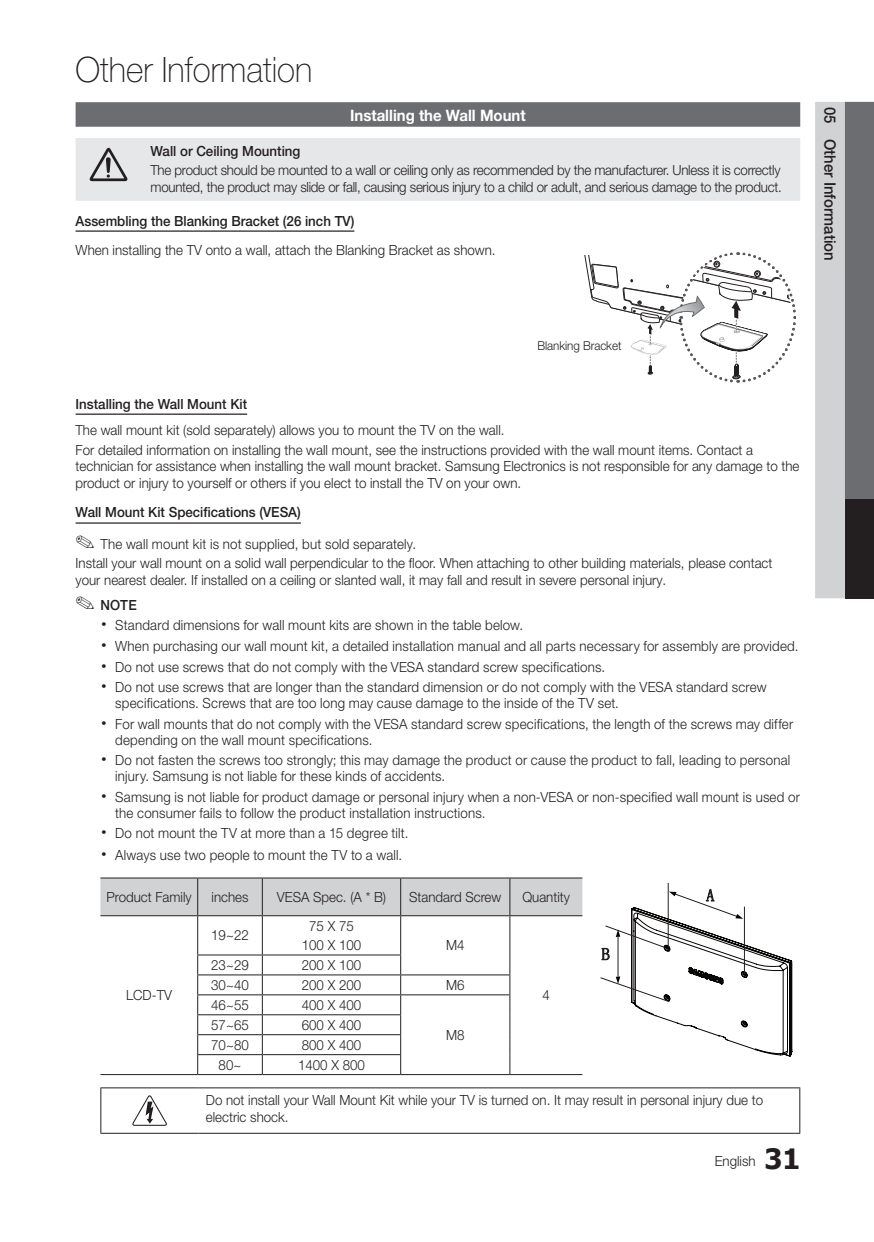
<style>
.page{position:relative;width:874px;height:1242px;background:#fff}
.page>*{position:absolute;margin:0;border:0;box-sizing:border-box;transform-origin:0 0}
.Title_1_big{font:100 35px "Helvetica Neue LT Pro";color:#231f20;scale:.95 1}
.Page_Num_R{font:700 28px "Tahoma";color:#231f20}
.Title_2_Line{font:700 15.75px "Helvetica Neue LT Pro";color:#fff;scale:.95 1}
.L_navi{font:500 15.75px "Helvetica Neue LT Pro";color:#231f20;scale:.95 1}
.Note_0_1{font:300 14px/15.8px "Helvetica Neue LT Pro";letter-spacing:.015em;color:#231f20;scale:.95 1}
.Body{font:300 14px/16.8px "Helvetica Neue LT Pro";color:#231f20;scale:.95 1}
._10_Body_basic{font:300 14px/16.8px "Helvetica Neue";letter-spacing:-.02em;color:#231f20;scale:.95 1}
.Ta_c{font:300 14px "Helvetica Neue LT Pro";color:#231f20;scale:.95 1}
.Body_line_0{font:500 14px "Helvetica Neue LT Pro";color:#231f20;scale:.95 1}
.Note_0{font:300 14px "Helvetica Neue LT Pro";letter-spacing:.015em;color:#231f20;scale:.95 1}
._10_Body_basic-2{font:500 14px "Helvetica Neue";color:#231f20;scale:.95 1}
.L_btm_R{font:300 14px "Helvetica Neue LT Pro";color:#231f20;scale:.95 1}
.Note_0-2{font:500 14px "Helvetica Neue LT Pro";color:#231f20;scale:.95 1}
.t1{font:300 12.25px "Helvetica Neue LT Pro";letter-spacing:-.005em;color:#231f20;scale:.95 1}
</style>
<div class="page">
<svg style="left:815px;top:102px;width:59px;height:496px;background:#a4a5a8"></svg>
<div style="left:844px;top:499px;width:30px;height:99px;background:#231f20"></div>
<div style="left:76px;top:102px;width:724px;height:25px;background:#6c6d70"></div>
<hr style="left:76px;top:230px;width:278px;height:2px;background:#231f20">
<hr style="left:76px;top:413px;width:171px;height:1px;background:#231f20">
<hr style="left:76px;top:522px;width:225px;height:1px;background:#231f20">
<div style="left:76px;top:138px;width:724px;height:63px;background:#e6e7e9"></div>
<svg style="left:89px;top:147px;width:39px;height:34px"></svg>
<svg style="left:584px;top:252px;width:211px;height:130px"></svg>
<div style="left:536px;top:339px;width:85px;height:14px;background:#fff"></div>
<div style="left:100px;top:878px;width:482px;height:37px;background:#d1d2d4"></div>
<hr style="left:100px;top:877px;width:98px;height:1px;background:#231f20">
<hr style="left:198px;top:877px;width:64px;height:1px;background:#231f20">
<hr style="left:197px;top:878px;width:1px;height:37px;background:#231f20">
<hr style="left:262px;top:877px;width:138px;height:1px;background:#231f20">
<hr style="left:262px;top:878px;width:1px;height:37px;background:#231f20">
<hr style="left:400px;top:877px;width:110px;height:1px;background:#231f20">
<hr style="left:400px;top:878px;width:1px;height:37px;background:#231f20">
<hr style="left:510px;top:877px;width:72px;height:1px;background:#231f20">
<hr style="left:509px;top:878px;width:1px;height:37px;background:#231f20">
<hr style="left:100px;top:915px;width:98px;height:1px;background:#231f20">
<hr style="left:100px;top:1073px;width:98px;height:1px;background:#231f20">
<hr style="left:198px;top:915px;width:64px;height:1px;background:#231f20">
<hr style="left:197px;top:915px;width:1px;height:39px;background:#231f20">
<hr style="left:262px;top:915px;width:138px;height:1px;background:#231f20">
<hr style="left:262px;top:915px;width:1px;height:39px;background:#231f20">
<hr style="left:400px;top:915px;width:110px;height:1px;background:#231f20">
<hr style="left:400px;top:915px;width:1px;height:39px;background:#231f20">
<hr style="left:510px;top:915px;width:72px;height:1px;background:#231f20">
<hr style="left:509px;top:915px;width:1px;height:39px;background:#231f20">
<hr style="left:510px;top:1073px;width:72px;height:1px;background:#231f20">
<hr style="left:197px;top:954px;width:65px;height:1px;background:#231f20">
<hr style="left:262px;top:954px;width:139px;height:1px;background:#231f20">
<hr style="left:197px;top:974px;width:65px;height:1px;background:#231f20">
<hr style="left:262px;top:974px;width:138px;height:1px;background:#231f20">
<hr style="left:400px;top:974px;width:110px;height:1px;background:#231f20">
<hr style="left:197px;top:994px;width:65px;height:1px;background:#231f20">
<hr style="left:262px;top:994px;width:138px;height:1px;background:#231f20">
<hr style="left:400px;top:994px;width:110px;height:1px;background:#231f20">
<svg style="left:509px;top:954px;width:1px;height:119px"></svg>
<hr style="left:400px;top:1073px;width:110px;height:1px;background:#231f20">
<hr style="left:197px;top:1014px;width:65px;height:1px;background:#231f20">
<hr style="left:262px;top:1014px;width:139px;height:1px;background:#231f20">
<hr style="left:197px;top:1033px;width:65px;height:1px;background:#231f20">
<hr style="left:262px;top:1033px;width:139px;height:1px;background:#231f20">
<hr style="left:197px;top:1053px;width:65px;height:1px;background:#231f20">
<svg style="left:197px;top:955px;width:1px;height:118px"></svg>
<hr style="left:198px;top:1073px;width:64px;height:1px;background:#231f20">
<hr style="left:262px;top:1053px;width:139px;height:1px;background:#231f20">
<svg style="left:262px;top:955px;width:1px;height:118px"></svg>
<svg style="left:400px;top:955px;width:1px;height:118px"></svg>
<hr style="left:262px;top:1073px;width:138px;height:1px;background:#231f20">
<svg style="left:600px;top:883px;width:192px;height:173px"></svg>
<hr style="left:100px;top:1087px;width:98px;height:1px;background:#231f20">
<hr style="left:100px;top:1087px;width:1px;height:45px;background:#231f20">
<hr style="left:100px;top:1132px;width:98px;height:1px;background:#231f20">
<hr style="left:198px;top:1087px;width:602px;height:1px;background:#231f20">
<hr style="left:799px;top:1087px;width:1px;height:45px;background:#231f20">
<hr style="left:198px;top:1132px;width:602px;height:1px;background:#231f20">
<svg style="left:132px;top:1095px;width:35px;height:30px"></svg>
<p class="Title_1_big" style="left:76px;top:49px;width:251px">Other Information</p>
<p class="Title_2_Line" style="left:350px;top:105px;width:186px">Installing the Wall Mount</p>
<p class="_10_Body_basic-2" style="left:150px;top:143px;width:159px">Wall or Ceiling Mounting</p>
<p class="_10_Body_basic" style="left:150px;top:162px;width:666px">The product should be mounted to a wall or ceiling only as recommended by the manufacturer. Unless it is correctly mounted, the product may slide or fall, causing serious injury to a child or adult, and serious damage to the product.</p>
<p class="Body_line_0" style="left:76px;top:212px;width:295px">Assembling the Blanking Bracket (26 inch TV)</p>
<p class="Body" style="left:76px;top:242px;width:443px">When installing the TV onto a wall, attach the Blanking Bracket as shown.</p>
<p class="L_navi" style="left:839px;top:107px;width:19px;rotate:90deg">05</p>
<p class="L_navi" style="left:839px;top:139px;width:130px;rotate:90deg">Other Information</p>
<p class="t1" style="left:537px;top:338px;width:90px">Blanking Bracket</p>
<p class="Body_line_0" style="left:76px;top:395px;width:182px">Installing the Wall Mount Kit</p>
<p class="Body" style="left:76px;top:421px;width:453px">The wall mount kit (sold separately) allows you to mount the TV on the wall.</p>
<p class="Body" style="left:76px;top:441px;width:763px">For detailed information on installing the wall mount, see the instructions provided with the wall mount items. Contact a technician for assistance when installing the wall mount bracket. Samsung Electronics is not responsible for any damage to the product or injury to yourself or others if you elect to install the TV on your own.</p>
<p class="Body_line_0" style="left:76px;top:504px;width:239px">Wall Mount Kit Specifications (VESA)</p>
<p class="Note_0" style="left:76px;top:535px;width:360px">✎ The wall mount kit is not supplied, but sold separately.</p>
<p class="Body" style="left:76px;top:554px;width:735px">Install your wall mount on a solid wall perpendicular to the floor. When attaching to other building materials, please contact your nearest dealer. If installed on a ceiling or slanted wall, it may fall and result in severe personal injury.</p>
<p class="Note_0-2" style="left:76px;top:596px;width:66px">✎ NOTE</p>
<p class="Note_0_1" style="left:115px;top:617px;width:431px">Standard dimensions for wall mount kits are shown in the table below.</p>
<p class="Note_0_1" style="left:115px;top:637px;width:720px">When purchasing our wall mount kit, a detailed installation manual and all parts necessary for assembly are provided.</p>
<p class="Note_0_1" style="left:115px;top:658px;width:517px">Do not use screws that do not comply with the VESA standard screw specifications.</p>
<p class="Note_0_1" style="left:115px;top:679px;width:687px">Do not use screws that are longer than the standard dimension or do not comply with the VESA standard screw specifications. Screws that are too long may cause damage to the inside of the TV set.</p>
<p class="Note_0_1" style="left:115px;top:715px;width:715px">For wall mounts that do not comply with the VESA standard screw specifications, the length of the screws may differ depending on the wall mount specifications.</p>
<p class="Note_0_1" style="left:115px;top:752px;width:712px">Do not fasten the screws too strongly; this may damage the product or cause the product to fall, leading to personal injury. Samsung is not liable for these kinds of accidents.</p>
<p class="Note_0_1" style="left:115px;top:788px;width:722px">Samsung is not liable for product damage or personal injury when a non-VESA or non-specified wall mount is used or the consumer fails to follow the product installation instructions.</p>
<p class="Note_0_1" style="left:115px;top:825px;width:310px">Do not mount the TV at more than a 15 degree tilt.</p>
<p class="Note_0_1" style="left:115px;top:846px;width:303px">Always use two people to mount the TV to a wall.</p>
<p class="Ta_c" style="left:106px;top:888px;width:91px">Product Family</p>
<p class="Ta_c" style="left:211px;top:888px;width:40px">inches</p>
<p class="Ta_c" style="left:277px;top:888px;width:116px">VESA Spec. (A * B)</p>
<p class="Ta_c" style="left:409px;top:888px;width:99px">Standard Screw</p>
<p class="Ta_c" style="left:522px;top:888px;width:52px">Quantity</p>
<p class="Ta_c" style="left:126px;top:986px;width:50px">LCD-TV</p>
<p class="Ta_c" style="left:211px;top:926px;width:41px">19~22</p>
<p class="Ta_c" style="left:309px;top:916px;width:48px">75 X 75</p>
<p class="Ta_c" style="left:302px;top:936px;width:64px">100 X 100</p>
<p class="Ta_c" style="left:446px;top:936px;width:21px">M4</p>
<p class="Ta_c" style="left:211px;top:956px;width:41px">23~29</p>
<p class="Ta_c" style="left:302px;top:956px;width:64px">200 X 100</p>
<p class="Ta_c" style="left:211px;top:976px;width:41px">30~40</p>
<p class="Ta_c" style="left:302px;top:976px;width:64px">200 X 200</p>
<p class="Ta_c" style="left:446px;top:976px;width:21px">M6</p>
<p class="Ta_c" style="left:211px;top:995px;width:41px">46~55</p>
<p class="Ta_c" style="left:302px;top:995px;width:64px">400 X 400</p>
<p class="Ta_c" style="left:446px;top:1025px;width:21px">M8</p>
<p class="Ta_c" style="left:542px;top:986px;width:9px">4</p>
<p class="Ta_c" style="left:211px;top:1015px;width:41px">57~65</p>
<p class="Ta_c" style="left:302px;top:1015px;width:64px">600 X 400</p>
<p class="Ta_c" style="left:211px;top:1035px;width:41px">70~80</p>
<p class="Ta_c" style="left:302px;top:1035px;width:64px">800 X 400</p>
<p class="Ta_c" style="left:219px;top:1055px;width:25px">80~</p>
<p class="Ta_c" style="left:298px;top:1055px;width:72px">1400 X 800</p>
<p class="Body" style="left:206px;top:1091px;width:588px">Do not install your Wall Mount Kit while your TV is turned on. It may result in personal injury due to electric shock.</p>
<p class="L_btm_R" style="left:714px;top:1152px;width:45px">English</p>
<p class="Page_Num_R" style="left:764px;top:1138px;width:37px">31</p>
</div>
